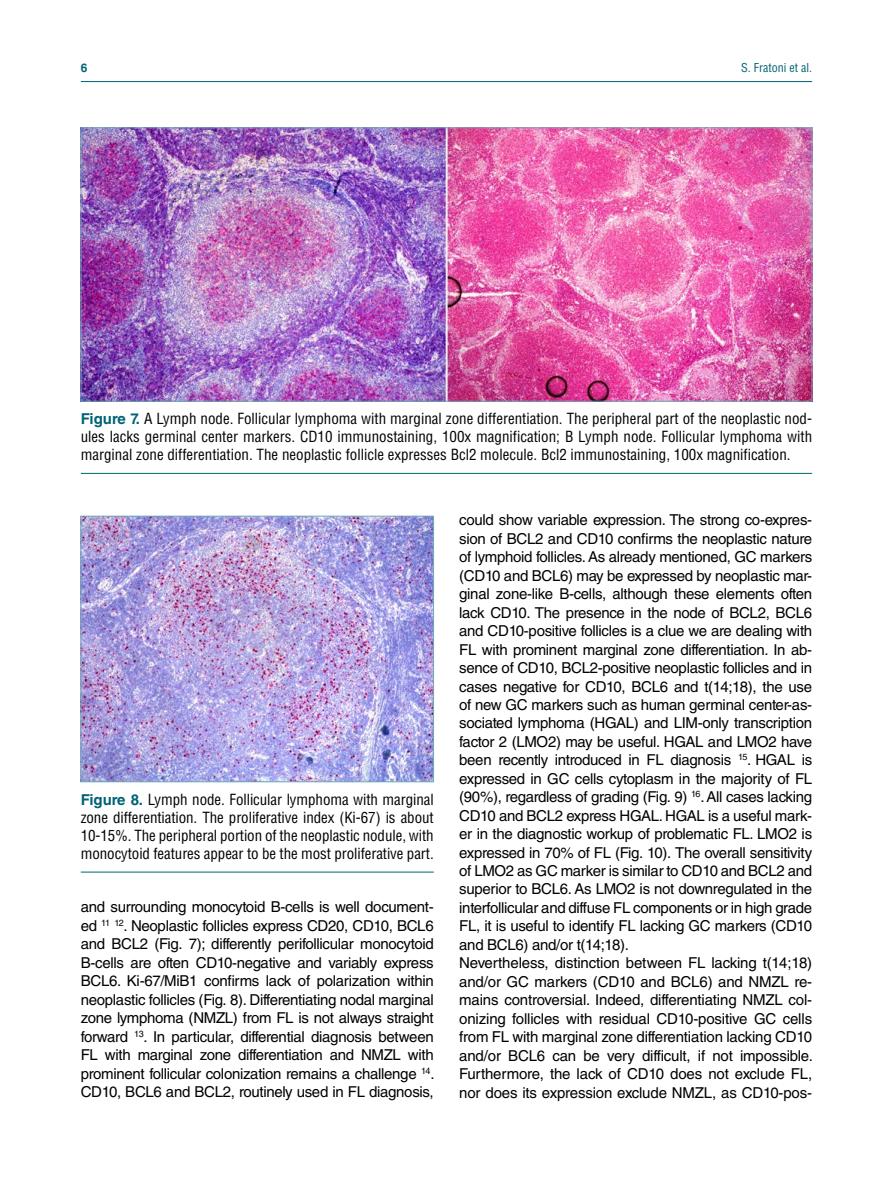
<style>
.page{position:relative;width:893px;height:1191px;background:#fff}
.page>*{position:absolute;margin:0;border:0;box-sizing:border-box;transform-origin:0 0}
.t1{font:15px/18.5px "Helvetica LT Std";letter-spacing:-.02em;color:#000;text-align:justify}
.t2{font:condensed 15px/18px "Helvetica LT Std";color:#000;text-align:justify}
.t3{font:condensed 12px "Helvetica LT Std";color:#006375}
.t4{font:700 12px "Helvetica LT Std";color:#006375}
.s1{font-weight:700;font-stretch:normal;color:#006375}
</style>
<div class="page">
<hr style="left:81px;top:81px;width:731px;height:1px;background:#006375">
<img style="left:83px;top:130px;width:727px;height:269px">
<div style="left:81px;top:128px;width:731px;height:273px;border:1px solid #72aab7"></div>
<hr style="left:81px;top:473px;width:731px;height:1px;background:#006375">
<img style="left:83px;top:518px;width:349px;height:262px">
<div style="left:81px;top:516px;width:353px;height:266px;border:1px solid #72aab7"></div>
<hr style="left:81px;top:872px;width:353px;height:1px;background:#006375">
<p class="t4" style="left:81px;top:61px;width:8px">6</p>
<p class="t3" style="left:741px;top:61px;width:72px">S. Fratoni et al.</p>
<p class="t2" style="left:81px;top:410px;width:733px"><span class="s1">Figure 7.</span> A Lymph node. Follicular lymphoma with marginal zone differentiation. The peripheral part of the neoplastic nod&shy;ules lacks germinal center markers. CD10 immunostaining, 100x magnification; B Lymph node. Follicular lymphoma with marginal zone differentiation. The neoplastic follicle expresses Bcl2 molecule. Bcl2 immunostaining, 100x magnification.</p>
<p class="t2" style="left:81px;top:790px;width:354px"><span class="s1">Figure 8.</span> Lymph node. Follicular lymphoma with marginal zone differentiation. The proliferative index (Ki-67) is about 10-15%. The peripheral portion of the neoplastic nodule, with monocytoid features appear to be the most proliferative part.</p>
<p class="t1" style="left:81px;top:898px;width:355px">and surrounding monocytoid B-cells is well document&shy;ed <sup>11</sup> <sup>12</sup>. Neoplastic follicles express CD20, CD10, BCL6 and BCL2 (Fig. 7); differently perifollicular monocytoid B-cells are often CD10-negative and variably express BCL6. Ki-67/MiB1 confirms lack of polarization within neoplastic follicles (Fig. 8). Differentiating nodal marginal zone lymphoma (NMZL) from FL is not always straight forward <sup>13</sup>. In particular, differential diagnosis between FL with marginal zone differentiation and NMZL with prominent follicular colonization remains a challenge <sup>14</sup>.<br>CD10, BCL6 and BCL2, routinely used in FL diagnosis,</p>
<p class="t1" style="left:459px;top:511px;width:355px;text-align:left">could show variable expression. The strong co-expres&shy;sion of BCL2 and CD10 confirms the neoplastic nature of lymphoid follicles. As already mentioned, GC markers (CD10 and BCL6) may be expressed by neoplastic mar&shy;ginal zone-like B-cells, although these elements often lack CD10. The presence in the node of BCL2, BCL6 and CD10-positive follicles is a clue we are dealing with FL with prominent marginal zone differentiation. In ab&shy;sence of CD10, BCL2-positive neoplastic follicles and in cases negative for CD10, BCL6 and t(14;18), the use of new GC markers such as human germinal center-as&shy;sociated lymphoma (HGAL) and LIM-only transcription factor 2 (LMO2) may be useful. HGAL and LMO2 have been recently introduced in FL diagnosis <sup>15</sup>. HGAL is expressed in GC cells cytoplasm in the majority of FL (90%), regardless of grading (Fig. 9) <sup>16</sup>. All cases lacking CD10 and BCL2 express HGAL. HGAL is a useful mark&shy;er in the diagnostic workup of problematic FL. LMO2 is expressed in 70% of FL (Fig. 10). The overall sensitivity of LMO2 as GC marker is similar to CD10 and BCL2 and superior to BCL6. As LMO2 is not downregulated in the interfollicular and diffuse FL components or in high grade FL, it is useful to identify FL lacking GC markers (CD10 and BCL6) and/or t(14;18).<br>Nevertheless, distinction between FL lacking t(14;18) and/or GC markers (CD10 and BCL6) and NMZL re&shy;mains controversial. Indeed, differentiating NMZL col&shy;onizing follicles with residual CD10-positive GC cells from FL with marginal zone differentiation lacking CD10 and/or BCL6 can be very difficult, if not impossible.<br>Furthermore, the lack of CD10 does not exclude FL, nor does its expression exclude NMZL, as CD10-pos-</p>
</div>
